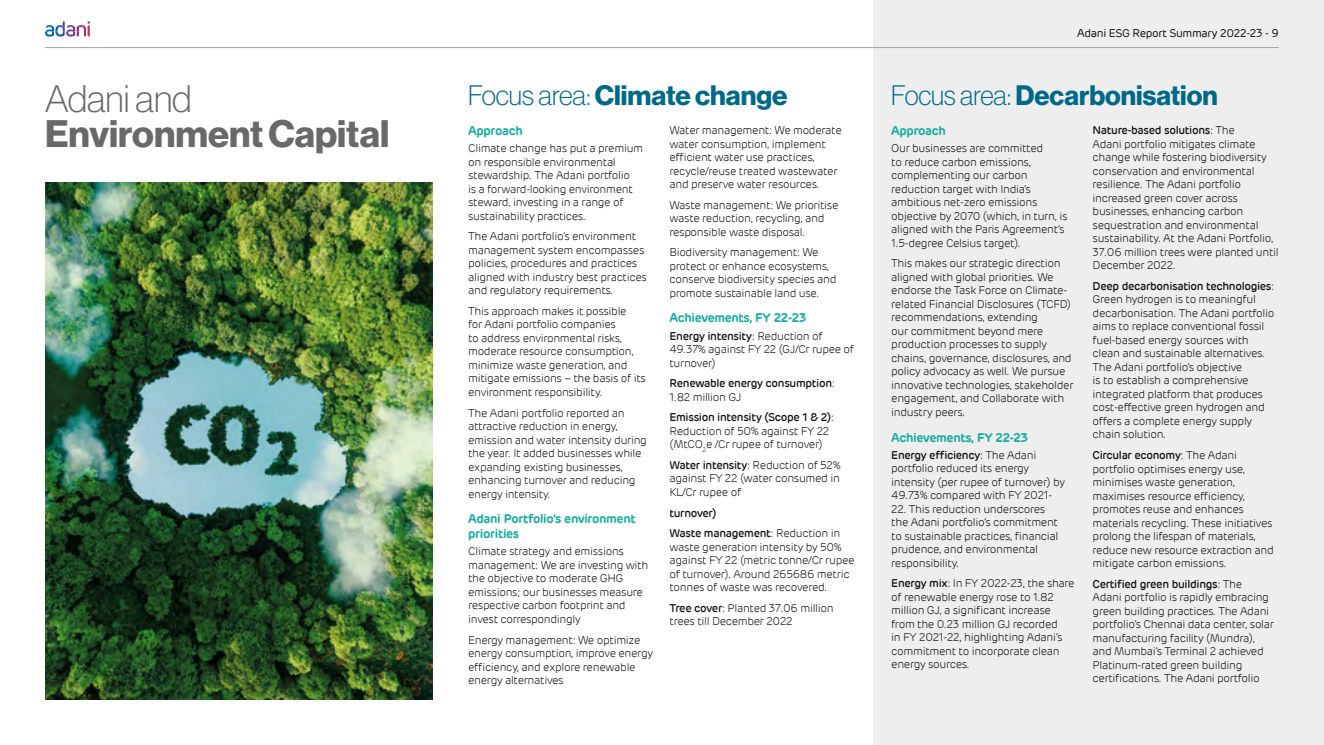
<style>
.page{position:relative;width:1324px;height:745px;background:#fff}
.page>*{position:absolute;margin:0;border:0;box-sizing:border-box;transform-origin:0 0}
.t1{font:700 37.5px "Neue Haas Display";color:#696969}
.t2{font:100 37.5px "Neue Haas Display";color:#696969}
.t3{font:700 27.5px "Neue Haas Display";color:#006988}
.t4{font:600 12.5px/15px "Adani";letter-spacing:-.03em;color:#16aca2}
.t5{font:300 11.25px/13.5px "Adani";letter-spacing:-.03em;color:#131313}
.t6{font:500 11.25px/13.5px "Adani";letter-spacing:-.03em;color:#131313}
.t7{font:11.25px "Adani";letter-spacing:-.03em;color:#131313}
.s1{font-weight:100}
.s2{font-weight:500}
.s3{font-weight:300}
</style>
<div class="page">
<div style="left:873px;top:0;width:450px;height:744px;background:#eee"></div>
<img style="left:45px;top:182px;width:387px;height:517px">
<img style="left:46px;top:21px;width:37px;height:5px">
<img style="left:83px;top:21px;width:7px;height:16px">
<img style="left:45px;top:26px;width:19px;height:5px">
<img style="left:67px;top:26px;width:17px;height:5px">
<svg style="left:55px;top:31px;width:24px;height:6px"></svg>
<hr style="left:45px;top:47px;width:1233px;height:1px;background:#a3a3a3">
<h1 class="t2" style="left:45px;top:78px;width:148px">Adani and</h1>
<h1 class="t1" style="left:45px;top:112px;width:345px">Environment Capital</h1>
<p class="t7" style="left:1076px;top:26px;width:203px">Adani ESG Report Summary 2022-23 - 9</p>
<h2 class="t3" style="left:468px;top:79px;width:321px"><span class="s1">Focus area:</span> Climate change</h2>
<h2 class="t3" style="left:891px;top:79px;width:328px"><span class="s1">Focus area:</span> Decarbonisation</h2>
<p class="t4" style="left:468px;top:123px;width:56px">Approach</p>
<p class="t5" style="left:468px;top:141px;width:176px">Climate change has put a premium on responsible environmental stewardship. The Adani portfolio<br>is a forward-looking environment steward, investing in a range of sustainability practices.</p>
<p class="t5" style="left:468px;top:230px;width:180px">The Adani portfolio’s environment management system encompasses policies, procedures and practices aligned with industry best practices and regulatory requirements.</p>
<p class="t5" style="left:468px;top:304px;width:179px">This approach makes it possible<br>for Adani portfolio companies<br>to address environmental risks, moderate resource consumption, minimize waste generation, and mitigate emissions – the basis of its environment responsibility.</p>
<p class="t5" style="left:468px;top:406px;width:180px">The Adani portfolio reported an attractive reduction in energy, emission and water intensity during the year. It added businesses while expanding existing businesses, enhancing turnover and reducing energy intensity.</p>
<p class="t4" style="left:468px;top:511px;width:169px">Adani Portfolio’s environment priorities</p>
<p class="t5" style="left:468px;top:544px;width:182px">Climate strategy and emissions management: We are investing with the objective to moderate GHG emissions; our businesses measure respective carbon footprint and invest correspondingly</p>
<p class="t5" style="left:468px;top:633px;width:186px">Energy management: We optimize energy consumption, improve energy efficiency, and explore renewable energy alternatives</p>
<p class="t5" style="left:1092px;top:124px;width:187px"><span class="s2">Nature-based solutions</span>: The<br>Adani portfolio mitigates climate change while fostering biodiversity conservation and environmental resilience. The Adani portfolio increased green cover across businesses, enhancing carbon sequestration and environmental sustainability. At the Adani Portfolio,<br>37.06 million trees were planted until<br>December 2022.</p>
<p class="t5" style="left:1092px;top:279px;width:183px"><span class="s2">Deep decarbonisation technologies</span>:<br>Green hydrogen is to meaningful decarbonisation. The Adani portfolio aims to replace conventional fossil fuel-based energy sources with clean and sustainable alternatives.<br>The Adani portfolio’s objective<br>is to establish a comprehensive integrated platform that produces cost-effective green hydrogen and offers a complete energy supply chain solution.</p>
<p class="t5" style="left:1092px;top:448px;width:183px"><span class="s2">Circular economy</span>: The Adani portfolio optimises energy use, minimises waste generation, maximises resource efficiency, promotes reuse and enhances materials recycling. These initiatives prolong the lifespan of materials, reduce new resource extraction and mitigate carbon emissions.</p>
<p class="t5" style="left:1092px;top:577px;width:183px"><span class="s2">Certified green buildings</span>: The Adani portfolio is rapidly embracing green building practices. The Adani portfolio’s Chennai data center, solar manufacturing facility (Mundra), and Mumbai’s Terminal 2 achieved Platinum-rated green building certifications. The Adani portfolio</p>
<p class="t4" style="left:891px;top:123px;width:56px">Approach</p>
<p class="t5" style="left:891px;top:141px;width:178px">Our businesses are committed<br>to reduce carbon emissions, complementing our carbon reduction target with India’s ambitious net-zero emissions objective by 2070 (which, in turn, is aligned with the Paris Agreement’s<br>1.5-degree Celsius target).</p>
<p class="t5" style="left:891px;top:257px;width:184px">This makes our strategic direction aligned with global priorities. We endorse the Task Force on Climate&shy;related Financial Disclosures (TCFD) recommendations, extending<br>our commitment beyond mere production processes to supply chains, governance, disclosures, and policy advocacy as well. We pursue innovative technologies, stakeholder engagement, and Collaborate with industry peers.</p>
<p class="t4" style="left:891px;top:429px;width:139px">Achievements, FY 22-23</p>
<p class="t5" style="left:891px;top:448px;width:175px"><span class="s2">Energy efficiency</span>: The Adani portfolio reduced its energy intensity (per rupee of turnover) by<br>49.73% compared with FY 2021-</p>
<p class="t5" style="left:891px;top:502px;width:168px">22. This reduction underscores the Adani portfolio’s commitment to sustainable practices, financial prudence, and environmental responsibility.</p>
<p class="t5" style="left:891px;top:576px;width:185px"><span class="s2">Energy mix</span>: In FY 2022-23, the share of renewable energy rose to 1.82 million GJ, a significant increase from the 0.23 million GJ recorded<br>in FY 2021-22, highlighting Adani’s commitment to incorporate clean energy sources.</p>
<p class="t5" style="left:669px;top:123px;width:174px">Water management: We moderate water consumption, implement efficient water use practices, recycle/reuse treated wastewater and preserve water resources.</p>
<p class="t5" style="left:669px;top:198px;width:170px">Waste management: We prioritise waste reduction, recycling, and responsible waste disposal.</p>
<p class="t5" style="left:669px;top:246px;width:168px">Biodiversity management: We protect or enhance ecosystems, conserve biodiversity species and promote sustainable land use.</p>
<p class="t4" style="left:669px;top:310px;width:139px">Achievements, FY 22-23</p>
<p class="t5" style="left:669px;top:329px;width:186px"><span class="s2">Energy intensity</span>: Reduction of<br>49.37% against FY 22 (GJ/Cr rupee of turnover)</p>
<p class="t6" style="left:669px;top:376px;width:167px">Renewable energy consumption<span class="s3">:<br>1.82 million GJ</span></p>
<p class="t5" style="left:669px;top:411px;width:166px"><span class="s2">Emission intensity (Scope 1 &amp; 2)</span>:<br>Reduction of 50% against FY 22 (MtCO<sub>2</sub>e /Cr rupee of turnover)</p>
<p class="t5" style="left:669px;top:458px;width:173px;text-align:justify"><span class="s2">Water intensity</span>: Reduction of 52% against FY 22 (water consumed in KL/Cr rupee of</p>
<p class="t6" style="left:669px;top:502px;width:172px;line-height:20.6px">turnover)<br>Waste management<span class="s3">: Reduction in</span></p>
<p class="t5" style="left:669px;top:540px;width:186px">waste generation intensity by 50% against FY 22 (metric tonne/Cr rupee of turnover). Around 265686 metric tonnes of waste was recovered.</p>
<p class="t5" style="left:669px;top:601px;width:166px"><span class="s2">Tree cover</span>: Planted 37.06 million trees till December 2022</p>
</div>
